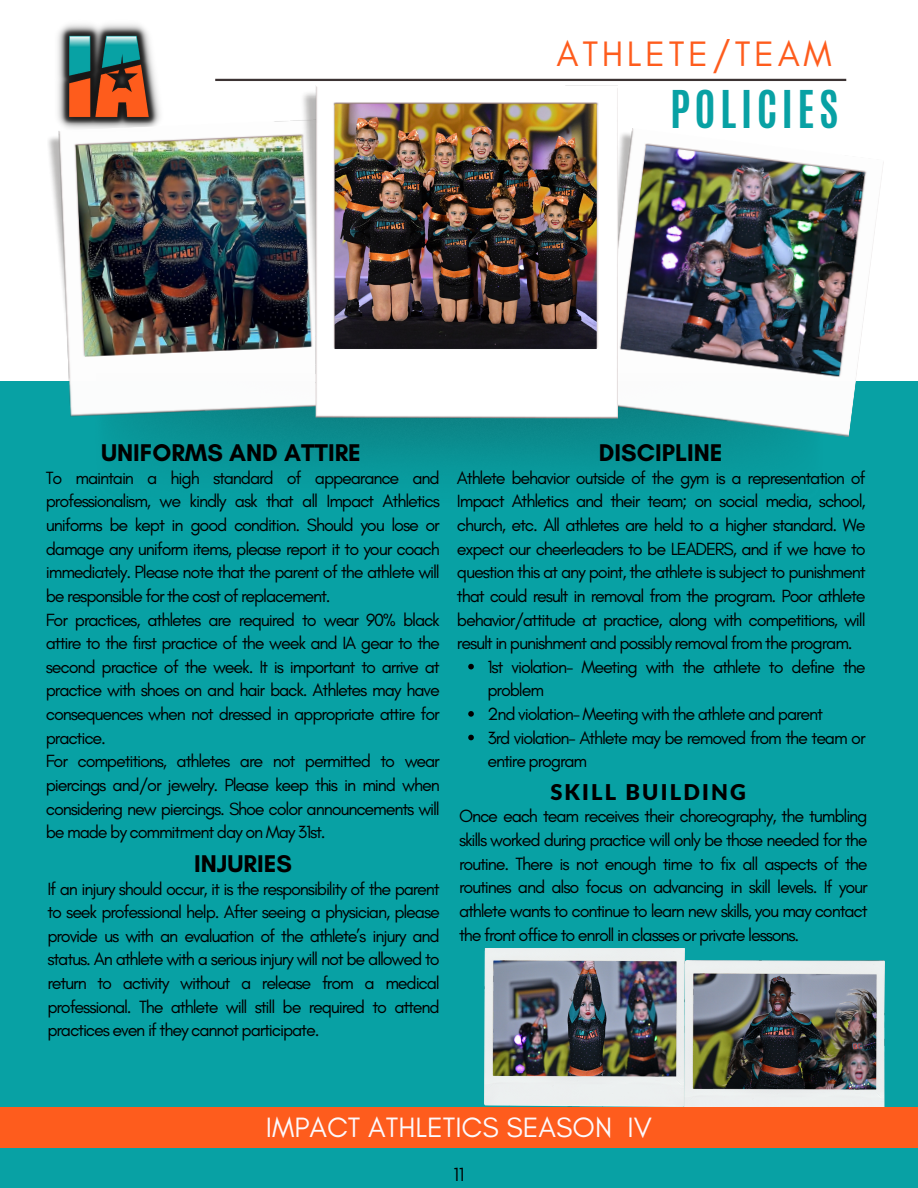
<style>
.page{position:relative;width:918px;height:1188px;background:#08a1a4}
.page>*{position:absolute;margin:0;border:0;box-sizing:border-box;transform-origin:0 0}
.t1{font:700 43.5px "Antonio";letter-spacing:.1em;color:#08a1a4}
.t2{font:36px "Glacial Indifference";letter-spacing:.1em;color:#fe5c1d}
.t3{font:28.5px "Glacial Indifference";color:#fcf9fd}
.t4{font:700 24.6px "Glacial Indifference";color:#000}
.t5{font:900 21.75px "Lato Latin";letter-spacing:.1em;color:#000}
.t6{font:19.35px "Glacial Indifference";color:#000}
.t7{font:18px/23.7px "Glacial Indifference";letter-spacing:-.065em;color:#000;text-align:justify}
</style>
<div class="page">
<div style="left:0;top:0;width:917px;height:381px;background:#fff"></div>
<img style="left:114px;top:418px;width:674px;height:50px">
<div style="left:0;top:0;width:918px;height:151px;background:#fff"></div>
<hr style="left:215px;top:79px;width:631px;height:2px;background:#3c3333">
<img style="left:57px;top:24px;width:103px;height:95px">
<img style="left:584px;top:126px;width:300px;height:311px">
<img style="left:48px;top:119px;width:252px;height:299px">
<img style="left:300px;top:86px;width:317px;height:332px">
<img style="left:484px;top:948px;width:200px;height:159px">
<img style="left:684px;top:961px;width:200px;height:146px">
<svg style="left:468px;top:664px;width:6px;height:5px"></svg>
<svg style="left:468px;top:711px;width:6px;height:6px"></svg>
<svg style="left:468px;top:735px;width:6px;height:5px"></svg>
<div style="left:0;top:1107px;width:918px;height:40px;background:#fe5c1d"></div>
<h1 class="t2" style="left:557px;top:32px;width:277px">ATHLETE/TEAM</h1>
<h2 class="t1" style="left:670px;top:78px;width:170px">POLICIES</h2>
<h4 class="t4" style="left:101px;top:437px;width:261px">UNIFORMS AND ATTIRE</h4>
<p class="t4" style="left:599px;top:437px;width:125px">DISCIPLINE</p>
<p class="t7" style="left:46px;top:466px;width:396px">To maintain a high standard of appearance and professionalism, we kindly ask that all Impact Athletics uniforms be kept in good condition. Should you lose or damage any uniform items, please report it to your coach immediately. Please note that the parent of the athlete will be responsible for the cost of replacement.</p>
<p class="t7" style="left:46px;top:607px;width:396px">For practices, athletes are required to wear 90% black attire to the first practice of the week and IA gear to the second practice of the week. It is important to arrive at practice with shoes on and hair back. Athletes may have consequences when not dressed in appropriate attire for practice.</p>
<p class="t7" style="left:46px;top:749px;width:396px">For competitions, athletes are not permitted to wear piercings and/or jewelry. Please keep this in mind when considering new piercings. Shoe color announcements will be made by commitment day on May 31st.</p>
<p class="t4" style="left:194px;top:848px;width:99px">INJURIES</p>
<h5 class="t7" style="left:47px;top:876px;width:394px">If an injury should occur, it is the responsibility of the parent to seek professional help. After seeing a physician, please provide us with an evaluation of the athlete’s injury and status. An athlete with a serious injury will not be allowed to return to activity without a release from a medical professional. The athlete will still be required to attend practices even if they cannot participate.</h5>
<p class="t7" style="left:457px;top:466px;width:410px">Athlete behavior outside of the gym is a representation of Impact Athletics and their team; on social media, school, church, etc. All athletes are held to a higher standard. We expect our cheerleaders to be LEADERS, and if we have to question this at any point, the athlete is subject to punishment that could result in removal from the program. Poor athlete behavior/attitude at practice, along with competitions, will result in punishment and possibly removal from the program.</p>
<h4 class="t7" style="left:488px;top:655px;width:380px">1st violation- Meeting with the athlete to define the problem</h4>
<p class="t7" style="left:488px;top:702px;width:337px">2nd violation- Meeting with the athlete and parent</p>
<p class="t7" style="left:488px;top:726px;width:380px">3rd violation- Athlete may be removed from the team or entire program</p>
<p class="t5" style="left:550px;top:783px;width:197px">SKILL BUILDING</p>
<h4 class="t7" style="left:459px;top:804px;width:410px">Once each team receives their choreography, the tumbling skills worked during practice will only be those needed for the routine. There is not enough time to fix all aspects of the routines and also focus on advancing in skill levels. If your athlete wants to continue to learn new skills, you may contact the front office to enroll in classes or private lessons.</h4>
<p class="t3" style="left:266px;top:1109px;width:388px">IMPACT ATHLETICS SEASON IV</p>
<p class="t6" style="left:453px;top:1163px;width:13px">11</p>
</div>
